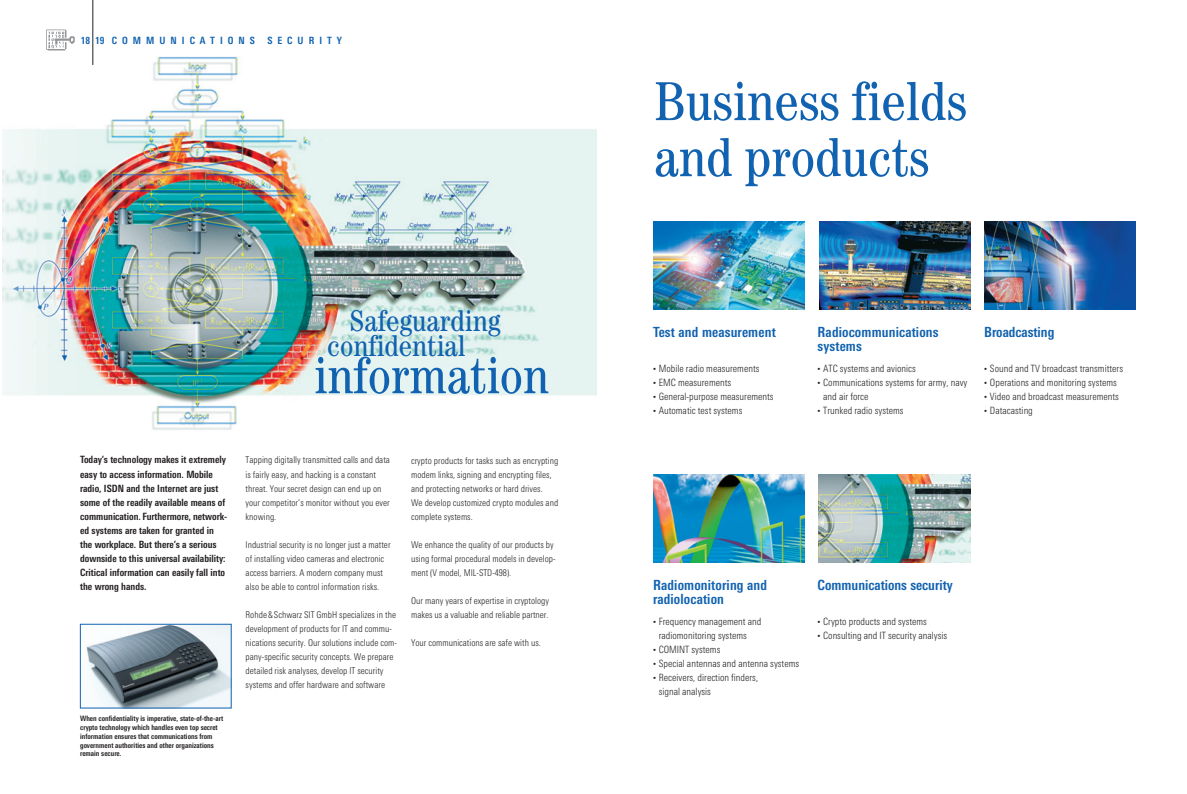
<style>
.page{position:relative;width:1187px;height:794px;background:#fff}
.page>*{position:absolute;margin:0;border:0;box-sizing:border-box;transform-origin:0 0}
.t1{font:condensed 55px/56px "Century";color:#1162b0}
.t2{font:condensed 52px "Century";color:#1162b0}
.t3{font:condensed 30px/25px "Century";color:#1162b0}
.t4{font:700 14px/14px "RS Univers Cond";letter-spacing:.01em;color:#1162b0}
.t5{font:300 10px/14px "RS Univers Cond";color:#231f20}
.t6{font:700 10px/14px "RS Univers Cond";color:#231f20}
.t7{font:700 10px "RS Univers Cond";letter-spacing:.5em;color:#1162b0}
.t8{font:300 9.3px/14px "RS Univers Cond";color:#231f20}
.t9{font:700 7.4px/8.8px "RS Univers Cond";color:#231f20}
.s1{font-size:6px}
</style>
<div class="page">
<img style="left:86px;top:625px;width:143px;height:80px">
<div style="left:80px;top:623px;width:151px;height:84px;border:1px solid #1162b0"></div>
<img style="left:2px;top:46px;width:594px;height:384px">
<img style="left:819px;top:222px;width:151px;height:88px">
<img style="left:653px;top:222px;width:151px;height:88px">
<img style="left:653px;top:474px;width:151px;height:88px">
<img style="left:818px;top:474px;width:152px;height:88px">
<img style="left:984px;top:222px;width:151px;height:87px">
<img style="left:44px;top:29px;width:32px;height:22px">
<hr style="left:93px;top:0;width:1px;height:65px;background:#231f20">
<p class="t7" style="left:81px;top:36px;width:262px">18 19 COMMUNICATIONS SECURITY</p>
<h3 class="t3" style="left:327px;top:311px;width:175px;text-indent:23px">Safeguarding confidential</h3>
<h2 class="t2" style="left:314px;top:357px;width:236px">information</h2>
<p class="t6" style="left:80px;top:453px;width:149px">Today’s technology makes it extremely easy to access information. Mobile radio, ISDN and the Internet are just some of the readily available means of communication. Furthermore, network&shy;ed systems are taken for granted in the workplace. But there’s a serious downside to this universal availability:<br>Critical information can easily fall into the wrong hands.</p>
<p class="t9" style="left:80px;top:714px;width:145px">When confidentiality is imperative, state-of-the-art crypto technology which handles even top secret information ensures that communications from government authorities and other organizations remain secure.</p>
<p class="t8" style="left:245px;top:454px;width:146px">Tapping digitally transmitted calls and data is fairly easy, and hacking is a constant threat. Your secret design can end up on your competitor’s monitor without you ever knowing.</p>
<p class="t8" style="left:245px;top:538px;width:146px">Industrial security is no longer just a matter of installing video cameras and electronic access barriers. A modern company must also be able to control information risks.</p>
<p class="t8" style="left:245px;top:608px;width:153px">Rohde &amp;Schwarz SIT GmbH specializes in the development of products for IT and commu&shy;nications security. Our solutions include com&shy;pany-specific security concepts. We prepare detailed risk analyses, develop IT security systems and offer hardware and software</p>
<p class="t8" style="left:411px;top:454px;width:149px">crypto products for tasks such as encrypting modem links, signing and encrypting files, and protecting networks or hard drives.<br>We develop customized crypto modules and complete systems.</p>
<p class="t8" style="left:411px;top:538px;width:146px">We enhance the quality of our products by using formal procedural models in develop&shy;ment (V model, MIL-STD-498).</p>
<p class="t8" style="left:411px;top:594px;width:139px">Our many years of expertise in cryptology makes us a valuable and reliable partner.</p>
<p class="t8" style="left:411px;top:636px;width:131px">Your communications are safe with us.</p>
<h1 class="t1" style="left:654px;top:78px;width:314px">Business fields and products</h1>
<h3 class="t4" style="left:653px;top:326px;width:124px">Test and measurement</h3>
<p class="t5" style="left:653px;top:362px;width:108px"><span class="s1">•</span> Mobile radio measurements</p>
<p class="t5" style="left:653px;top:376px;width:80px"><span class="s1">•</span> EMC measurements</p>
<p class="t5" style="left:653px;top:390px;width:122px"><span class="s1">•</span> General-purpose measurements</p>
<p class="t5" style="left:653px;top:404px;width:91px"><span class="s1">•</span> Automatic test systems</p>
<h3 class="t4" style="left:817px;top:326px;width:122px">Radiocommunications systems</h3>
<p class="t5" style="left:817px;top:362px;width:100px"><span class="s1">•</span> ATC systems and avionics</p>
<p class="t5" style="left:823px;top:376px;width:146px;text-indent:-6px"><span class="s1">•</span> Communications systems for army, navy and air force</p>
<p class="t5" style="left:817px;top:404px;width:88px"><span class="s1">•</span> Trunked radio systems</p>
<h3 class="t4" style="left:984px;top:326px;width:72px">Broadcasting</h3>
<p class="t5" style="left:984px;top:362px;width:140px"><span class="s1">•</span> Sound and TV broadcast transmitters</p>
<p class="t5" style="left:984px;top:376px;width:134px"><span class="s1">•</span> Operations and monitoring systems</p>
<p class="t5" style="left:984px;top:390px;width:136px"><span class="s1">•</span> Video and broadcast measurements</p>
<p class="t5" style="left:984px;top:404px;width:50px"><span class="s1">•</span> Datacasting</p>
<h3 class="t4" style="left:653px;top:578px;width:115px">Radiomonitoring and radiolocation</h3>
<p class="t5" style="left:658px;top:614px;width:104px;text-indent:-6px"><span class="s1">•</span> Frequency management and radiomonitoring systems</p>
<p class="t5" style="left:653px;top:642px;width:69px"><span class="s1">•</span> COMINT systems</p>
<p class="t5" style="left:653px;top:656px;width:147px"><span class="s1">•</span> Special antennas and antenna systems</p>
<p class="t5" style="left:658px;top:670px;width:101px;text-indent:-6px"><span class="s1">•</span> Receivers, direction finders, signal analysis</p>
<h3 class="t4" style="left:817px;top:578px;width:137px">Communications security</h3>
<p class="t5" style="left:817px;top:614px;width:111px"><span class="s1">•</span> Crypto products and systems</p>
<p class="t5" style="left:817px;top:628px;width:131px"><span class="s1">•</span> Consulting and IT security analysis</p>
</div>
